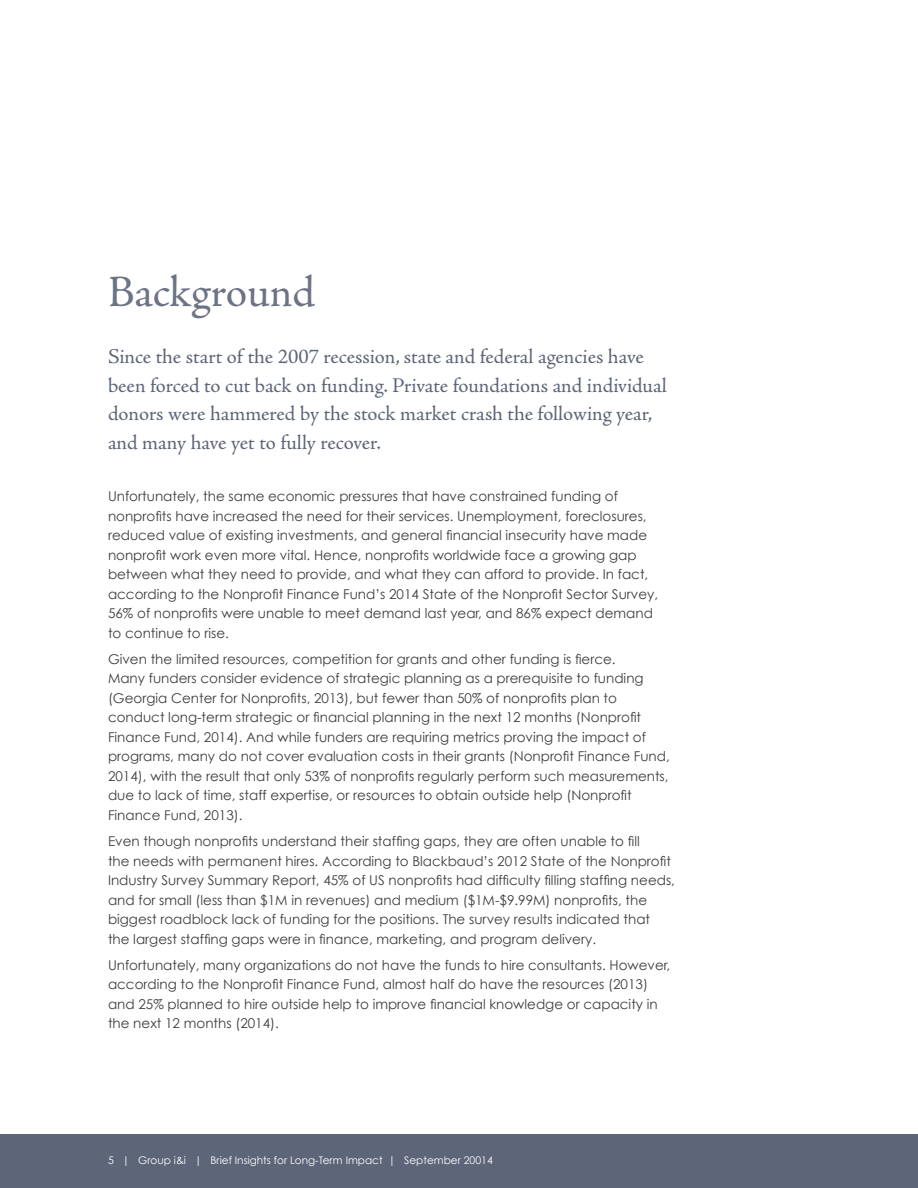
<style>
.page{position:relative;width:918px;height:1188px;background:#fff}
.page>*{position:absolute;margin:0;border:0;box-sizing:border-box;transform-origin:0 0}
.Main_Header{font:45px "Adobe Jenson Pro";letter-spacing:-.005em;color:#6c7385}
.Intro_Copy{font:21px/28.5px "Adobe Jenson Pro";letter-spacing:-.005em;color:#5d6578}
.Copy{font:13.5px/19.5px "Century Gothic";color:#3e3e3f}
.t1{font:10.5px "Century Gothic";color:#fff}
</style>
<div class="page">
<div style="left:0;top:1134px;width:918px;height:54px;background:#5d6578"></div>
<p class="Main_Header" style="left:108px;top:266px;width:209px">Background</p>
<p class="Intro_Copy" style="left:108px;top:343px;width:560px">Since the start of the 2007 recession, state and federal agencies have been forced to cut back on funding. Private foundations and individual donors were hammered by the stock market crash the following year, and many have yet to fully recover.</p>
<p class="Copy" style="left:108px;top:486px;width:552px">Unfortunately, the same economic pressures that have constrained funding of nonprofits have increased the need for their services. Unemployment, foreclosures, reduced value of existing investments, and general financial insecurity have made nonprofit work even more vital. Hence, nonprofits worldwide face a growing gap between what they need to provide, and what they can afford to provide. In fact, according to the Nonprofit Finance Fund’s 2014 State of the Nonprofit Sector Survey, 56% of nonprofits were unable to meet demand last year, and 86% expect demand to continue to rise.</p>
<p class="Copy" style="left:108px;top:649px;width:563px">Given the limited resources, competition for grants and other funding is fierce.<br>Many funders consider evidence of strategic planning as a prerequisite to funding (Georgia Center for Nonprofits, 2013), but fewer than 50% of nonprofits plan to conduct long-term strategic or financial planning in the next 12 months (Nonprofit Finance Fund, 2014). And while funders are requiring metrics proving the impact of programs, many do not cover evaluation costs in their grants (Nonprofit Finance Fund, 2014), with the result that only 53% of nonprofits regularly perform such measurements, due to lack of time, staff expertise, or resources to obtain outside help (Nonprofit Finance Fund, 2013).</p>
<p class="Copy" style="left:108px;top:831px;width:569px">Even though nonprofits understand their staffing gaps, they are often unable to fill<br>the needs with permanent hires. According to Blackbaud’s 2012 State of the Nonprofit Industry Survey Summary Report, 45% of US nonprofits had difficulty filling staffing needs, and for small (less than $1M in revenues) and medium ($1M-$9.99M) nonprofits, the biggest roadblock lack of funding for the positions. The survey results indicated that the largest staffing gaps were in finance, marketing, and program delivery.</p>
<p class="Copy" style="left:108px;top:955px;width:564px">Unfortunately, many organizations do not have the funds to hire consultants. However, according to the Nonprofit Finance Fund, almost half do have the resources (2013) and 25% planned to hire outside help to improve financial knowledge or capacity in the next 12 months (2014).</p>
<p class="t1" style="left:108px;top:1154px;width:386px">5 | Group i&amp;i | Brief Insights for Long-Term Impact | September 20014</p>
</div>
